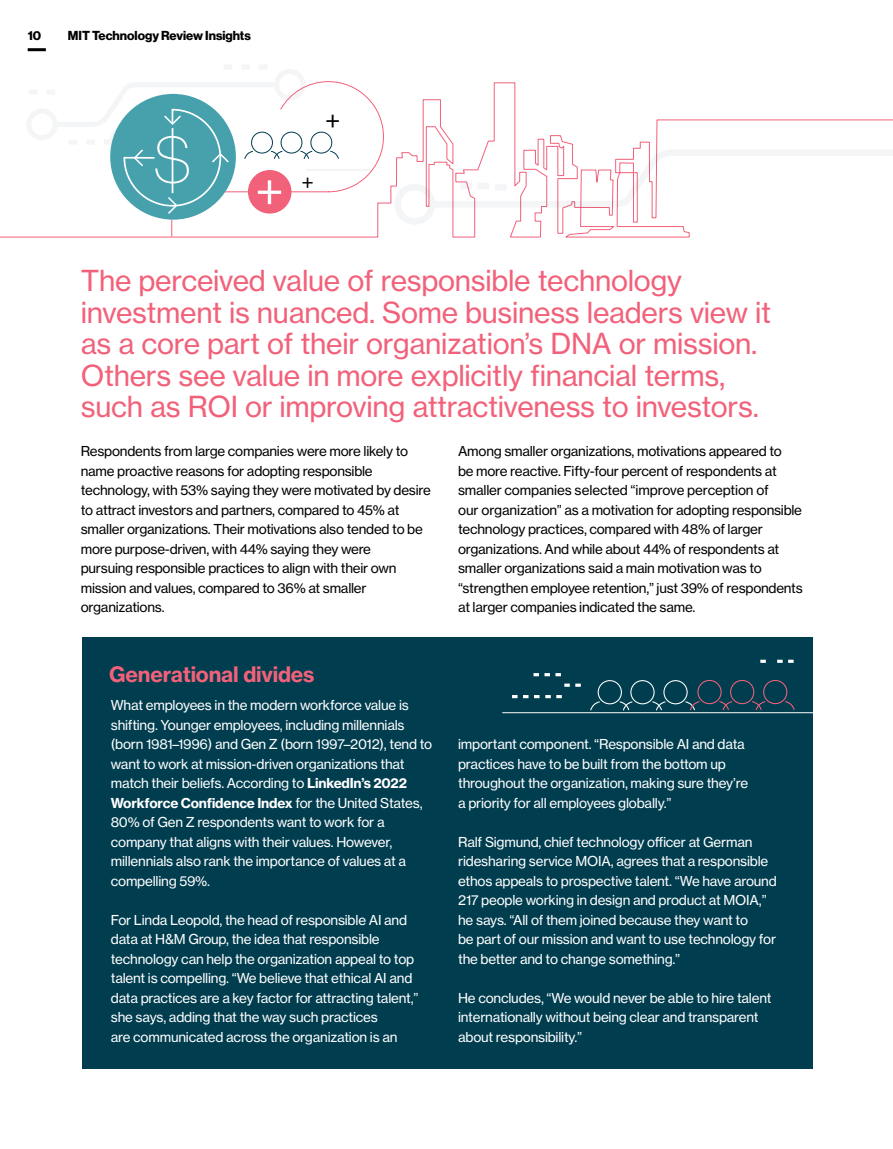
<style>
.page{position:relative;width:893px;height:1149px;background:#fff}
.page>*{position:absolute;margin:0;border:0;box-sizing:border-box;transform-origin:0 0}
.t1{font:51.3px "N Haas Grotesk DS Pro 55 Rg";color:#fff}
.t2{font:28.5px/31.5px "N Haas Grotesk TX Std 55 Rg";letter-spacing:-.01em;color:#f2617a}
.t3{font:27.3px "N Haas Grotesk DS Pro 55 Rg";color:#000}
.t4{font:22.2px "N Haas Grotesk DS Pro 55 Rg";color:#000}
.t5{font:21px "N Haas Grotesk TX Std 75 Bd";letter-spacing:-.01em;color:#f2617a}
.t6{font:13.5px/19.5px "N Haas Grotesk TX Pro 55 Rg";letter-spacing:-.015em;color:#fff}
.t7{font:13.5px/19.5px "N Haas Grotesk TX Std 55 Rg";letter-spacing:-.02em;color:#000}
.t8{font:13.5px "N Haas Grotesk TX Pro 75 Bd";letter-spacing:-.015em;color:#fff}
.t9{font:12.75px "N Haas Grotesk DS Std 75 Bd";color:#000}
.s1{font-family:"N Haas Grotesk TX Pro 75 Bd"}
.s2{font-family:"N Haas Grotesk TX Pro 55 Rg"}
</style>
<div class="page">
<hr style="left:28px;top:48px;width:18px;height:3px;background:#000">
<div style="left:82px;top:637px;width:730px;height:431px;background:#003d4f"></div>
<svg style="left:0;top:82px;width:893px;height:156px"></svg>
<div style="left:29px;top:89px;width:9px;height:6px;background:#f3f5f6"></div>
<div style="left:46px;top:89px;width:9px;height:6px;background:#f3f5f6"></div>
<div style="left:241px;top:64px;width:9px;height:6px;background:#f3f5f6"></div>
<div style="left:223px;top:64px;width:9px;height:6px;background:#f3f5f6"></div>
<div style="left:259px;top:64px;width:9px;height:6px;background:#f3f5f6"></div>
<div style="left:26px;top:109px;width:32px;height:31px;border:5px solid #003d4f;border-radius:50%"></div>
<div style="left:274px;top:69px;width:32px;height:31px;border:5px solid #003d4f;border-radius:50%"></div>
<svg style="left:422px;top:149px;width:471px;height:64px"></svg>
<div style="left:394px;top:184px;width:41px;height:41px;border:7px solid #003d4f;border-radius:50%"></div>
<svg style="left:50px;top:78px;width:334px;height:158px"></svg>
<div style="left:598px;top:680px;width:24px;height:24px;border:1px solid #fff;border-radius:50%"></div>
<svg style="left:590px;top:700px;width:11px;height:11px"></svg>
<div style="left:630px;top:680px;width:25px;height:24px;border:1px solid #fff;border-radius:50%"></div>
<svg style="left:618px;top:700px;width:16px;height:11px"></svg>
<div style="left:663px;top:680px;width:25px;height:24px;border:1px solid #fff;border-radius:50%"></div>
<svg style="left:651px;top:700px;width:16px;height:11px"></svg>
<div style="left:697px;top:679px;width:25px;height:25px;border:1px solid #f2617a;border-radius:50%"></div>
<svg style="left:684px;top:700px;width:17px;height:11px"></svg>
<div style="left:730px;top:679px;width:24px;height:25px;border:1px solid #f2617a;border-radius:50%"></div>
<svg style="left:718px;top:700px;width:15px;height:11px"></svg>
<div style="left:763px;top:679px;width:24px;height:25px;border:1px solid #f2617a;border-radius:50%"></div>
<svg style="left:751px;top:700px;width:15px;height:11px"></svg>
<svg style="left:784px;top:700px;width:11px;height:10px"></svg>
<hr style="left:502px;top:712px;width:310px;height:1px;background:#edf1f3">
<svg style="left:564px;top:683px;width:17px;height:3px"></svg>
<svg style="left:533px;top:673px;width:28px;height:3px"></svg>
<svg style="left:523px;top:695px;width:5px;height:3px"></svg>
<svg style="left:512px;top:695px;width:5px;height:3px"></svg>
<svg style="left:534px;top:695px;width:5px;height:3px"></svg>
<svg style="left:545px;top:695px;width:17px;height:3px"></svg>
<svg style="left:760px;top:659px;width:6px;height:3px"></svg>
<svg style="left:777px;top:659px;width:17px;height:3px"></svg>
<p class="t9" style="left:28px;top:28px;width:15px">10</p>
<p class="t9" style="left:68px;top:28px;width:184px">MIT Technology Review Insights</p>
<h1 class="t1" style="left:255px;top:162px;width:30px">+</h1>
<h3 class="t3" style="left:325px;top:105px;width:17px">+</h3>
<h3 class="t4" style="left:301px;top:169px;width:14px">+</h3>
<p class="t2" style="left:81px;top:265px;width:692px">The perceived value of responsible technology investment is nuanced. Some business leaders view it as a core part of their organization’s DNA or mission.<br>Others see value in more explicitly financial terms, such as ROI or improving attractiveness to investors.</p>
<p class="t7" style="left:81px;top:441px;width:352px">Respondents from large companies were more likely to name proactive reasons for adopting responsible technology, with 53% saying they were motivated by desire to attract investors and partners, compared to 45% at smaller organizations. Their motivations also tended to be more purpose-driven, with 44% saying they were<br>pursuing responsible practices to align with their own mission and values, compared to 36% at smaller organizations.</p>
<h3 class="t5" style="left:109px;top:661px;width:207px">Generational divides</h3>
<p class="t6" style="left:111px;top:695px;width:323px">What employees in the modern workforce value is shifting. Younger employees, including millennials (born 1981–1996) and Gen Z (born 1997–2012), tend to want to work at mission-driven organizations that match their beliefs. According to <span class="s1">LinkedIn’s 2022</span></p>
<p class="t8" style="left:111px;top:794px;width:313px">Workforce Confidence Index <span class="s2">for the United States,</span></p>
<p class="t6" style="left:111px;top:812px;width:297px">80% of Gen Z respondents want to work for a company that aligns with their values. However, millennials also rank the importance of values at a compelling 59%.</p>
<p class="t6" style="left:111px;top:909px;width:309px">For Linda Leopold, the head of responsible AI and data at H&amp;M Group, the idea that responsible technology can help the organization appeal to top talent is compelling. “We believe that ethical AI and data practices are a key factor for attracting talent,” she says, adding that the way such practices<br>are communicated across the organization is an</p>
<p class="t7" style="left:458px;top:441px;width:346px">Among smaller organizations, motivations appeared to<br>be more reactive. Fifty-four percent of respondents at smaller companies selected “improve perception of<br>our organization” as a motivation for adopting responsible technology practices, compared with 48% of larger organizations. And while about 44% of respondents at smaller organizations said a main motivation was to “strengthen employee retention,” just 39% of respondents at larger companies indicated the same.</p>
<p class="t6" style="left:458px;top:734px;width:292px">important component. “Responsible AI and data practices have to be built from the bottom up throughout the organization, making sure they’re a priority for all employees globally.”</p>
<p class="t6" style="left:458px;top:831px;width:320px">Ralf Sigmund, chief technology officer at German ridesharing service MOIA, agrees that a responsible ethos appeals to prospective talent. “We have around 217 people working in design and product at MOIA,” he says. “All of them joined because they want to<br>be part of our mission and want to use technology for the better and to change something.”</p>
<p class="t6" style="left:458px;top:987px;width:315px">He concludes, “We would never be able to hire talent internationally without being clear and transparent about responsibility.”</p>
</div>
